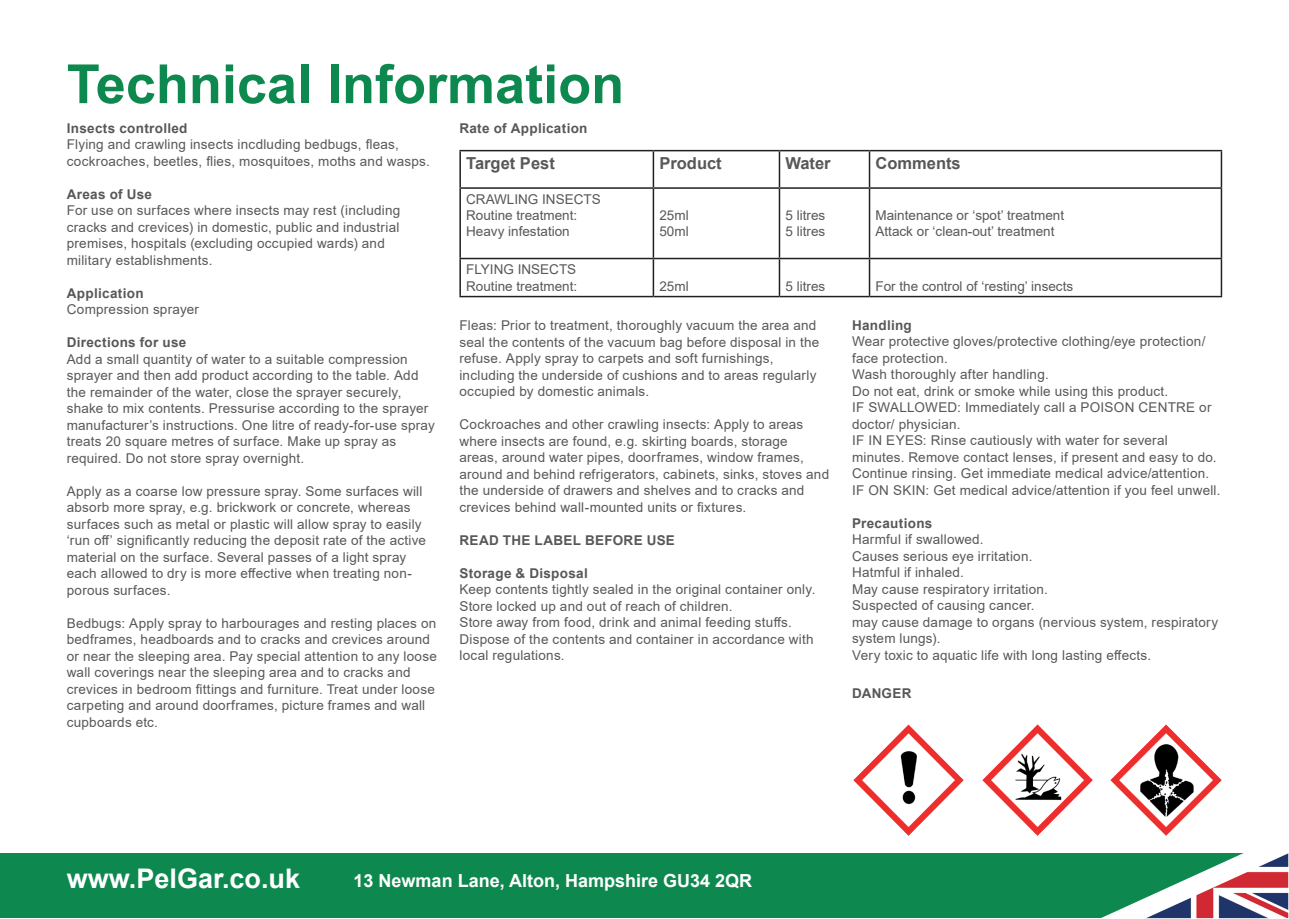
<style>
.page{position:relative;width:1289px;height:919px;background:#fff}
.page>*{position:absolute;margin:0;border:0;box-sizing:border-box;transform-origin:0 0}
.t1{font:700 54px "Arial";color:#0d894f}
.t2{font:700 27px "Arial";color:#fff}
.t3{font:700 18px "Arial";color:#fff}
.t4{font:700 16.5px "Arial";color:#57585a}
.t5{font:13.5px/16.5px "Arial";letter-spacing:.015em;color:#57585a}
.t6{font:700 13.5px "Arial";letter-spacing:.025em;color:#57585a}
</style>
<div class="page">
<div style="left:0;top:852px;width:1286px;height:65px;background:#0d894f"></div>
<svg style="left:1098px;top:852px;width:190px;height:66px"></svg>
<hr style="left:459px;top:150px;width:194px;height:1px;background:#231f20">
<hr style="left:459px;top:151px;width:2px;height:36px;background:#231f20">
<hr style="left:653px;top:150px;width:126px;height:1px;background:#231f20">
<hr style="left:652px;top:151px;width:2px;height:36px;background:#231f20">
<hr style="left:779px;top:150px;width:90px;height:1px;background:#231f20">
<hr style="left:778px;top:151px;width:2px;height:36px;background:#231f20">
<hr style="left:869px;top:150px;width:353px;height:1px;background:#231f20">
<hr style="left:868px;top:151px;width:2px;height:36px;background:#231f20">
<hr style="left:1220px;top:151px;width:2px;height:36px;background:#231f20">
<hr style="left:459px;top:187px;width:194px;height:2px;background:#231f20">
<hr style="left:459px;top:189px;width:2px;height:69px;background:#231f20">
<hr style="left:653px;top:187px;width:126px;height:2px;background:#231f20">
<hr style="left:652px;top:189px;width:2px;height:69px;background:#231f20">
<hr style="left:779px;top:187px;width:90px;height:2px;background:#231f20">
<hr style="left:778px;top:189px;width:2px;height:69px;background:#231f20">
<hr style="left:869px;top:187px;width:353px;height:2px;background:#231f20">
<hr style="left:868px;top:189px;width:2px;height:69px;background:#231f20">
<hr style="left:1220px;top:189px;width:2px;height:69px;background:#231f20">
<hr style="left:459px;top:258px;width:194px;height:1px;background:#231f20">
<hr style="left:459px;top:259px;width:2px;height:37px;background:#231f20">
<hr style="left:653px;top:258px;width:126px;height:1px;background:#231f20">
<hr style="left:652px;top:259px;width:2px;height:37px;background:#231f20">
<hr style="left:779px;top:258px;width:90px;height:1px;background:#231f20">
<hr style="left:778px;top:259px;width:2px;height:37px;background:#231f20">
<hr style="left:869px;top:258px;width:353px;height:1px;background:#231f20">
<hr style="left:868px;top:259px;width:2px;height:37px;background:#231f20">
<hr style="left:1220px;top:259px;width:2px;height:37px;background:#231f20">
<hr style="left:459px;top:296px;width:194px;height:1px;background:#231f20">
<hr style="left:653px;top:296px;width:126px;height:1px;background:#231f20">
<hr style="left:779px;top:296px;width:90px;height:1px;background:#231f20">
<hr style="left:869px;top:296px;width:353px;height:1px;background:#231f20">
<img style="left:853px;top:724px;width:111px;height:112px">
<img style="left:982px;top:724px;width:111px;height:112px">
<img style="left:1110px;top:724px;width:112px;height:112px">
<h1 class="t1" style="left:67px;top:46px;width:559px">Technical Information</h1>
<p class="t6" style="left:67px;top:118px;width:122px">Insects controlled</p>
<p class="t5" style="left:67px;top:136px;width:364px">Flying and crawling insects incdluding bedbugs, fleas, cockroaches, beetles, flies, mosquitoes, moths and wasps.</p>
<p class="t6" style="left:67px;top:184px;width:87px">Areas of Use</p>
<p class="t5" style="left:67px;top:202px;width:335px">For use on surfaces where insects may rest (including cracks and crevices) in domestic, public and industrial premises, hospitals (excluding occupied wards) and military establishments.</p>
<p class="t6" style="left:67px;top:283px;width:78px">Application</p>
<p class="t5" style="left:67px;top:301px;width:134px">Compression sprayer</p>
<p class="t6" style="left:67px;top:333px;width:121px">Directions for use</p>
<p class="t5" style="left:67px;top:351px;width:369px">Add a small quantity of water to a suitable compression sprayer and then add product according to the table. Add the remainder of the water, close the sprayer securely, shake to mix contents. Pressurise according to the sprayer manufacturer’s instructions. One litre of ready-for-use spray treats 20 square metres of surface. Make up spray as required. Do not store spray overnight.</p>
<p class="t5" style="left:67px;top:482px;width:361px">Apply as a coarse low pressure spray. Some surfaces will absorb more spray, e.g. brickwork or concrete, whereas surfaces such as metal or plastic will allow spray to easily ‘run off’ significantly reducing the deposit rate of the active material on the surface. Several passes of a light spray each allowed to dry is more effective when treating non&shy;porous surfaces.</p>
<p class="t5" style="left:67px;top:614px;width:371px">Bedbugs: Apply spray to harbourages and resting places on bedframes, headboards and to cracks and crevices around or near the sleeping area. Pay special attention to any loose wall coverings near the sleeping area and to cracks and crevices in bedroom fittings and furniture. Treat under loose carpeting and around doorframes, picture frames and wall cupboards etc.</p>
<p class="t6" style="left:459px;top:118px;width:130px">Rate of Application</p>
<p class="t4" style="left:466px;top:151px;width:90px">Target Pest</p>
<p class="t4" style="left:659px;top:151px;width:64px">Product</p>
<p class="t4" style="left:785px;top:151px;width:47px">Water</p>
<p class="t4" style="left:875px;top:151px;width:87px">Comments</p>
<p class="t5" style="left:466px;top:191px;width:136px">CRAWLING INSECTS<br>Routine treatment:<br>Heavy infestation</p>
<p class="t5" style="left:659px;top:207px;width:31px">25ml<br>50ml</p>
<p class="t5" style="left:785px;top:207px;width:41px">5 litres<br>5 litres</p>
<p class="t5" style="left:875px;top:207px;width:190px">Maintenance or ‘spot’ treatment<br>Attack or ‘clean-out’ treatment</p>
<p class="t5" style="left:466px;top:261px;width:113px">FLYING INSECTS<br>Routine treatment:</p>
<p class="t5" style="left:659px;top:277px;width:31px">25ml</p>
<p class="t5" style="left:785px;top:277px;width:41px">5 litres</p>
<p class="t5" style="left:875px;top:277px;width:199px">For the control of ‘resting’ insects</p>
<p class="t6" style="left:852px;top:315px;width:61px">Handling</p>
<p class="t5" style="left:852px;top:333px;width:370px">Wear protective gloves/protective clothing/eye protection/ face protection.<br>Wash thoroughly after handling.<br>Do not eat, drink or smoke while using this product.<br>IF SWALLOWED: Immediately call a POISON CENTRE or doctor/ physician.<br>IF IN EYES: Rinse cautiously with water for several minutes. Remove contact lenses, if present and easy to do.<br>Continue rinsing. Get immediate medical advice/attention.<br>IF ON SKIN: Get medical advice/attention if you feel unwell.</p>
<p class="t6" style="left:852px;top:513px;width:82px">Precautions</p>
<p class="t5" style="left:852px;top:531px;width:367px">Harmful if swallowed.<br>Causes serious eye irritation.<br>Hatmful if inhaled.<br>May cause respiratory irritation.<br>Suspected of causing cancer.<br>may cause damage to organs (nervious system, respiratory system lungs).<br>Very toxic to aquatic life with long lasting effects.</p>
<p class="t5" style="left:459px;top:317px;width:361px">Fleas: Prior to treatment, thoroughly vacuum the area and seal the contents of the vacuum bag before disposal in the refuse. Apply spray to carpets and soft furnishings, including the underside of cushions and to areas regularly occupied by domestic animals.</p>
<p class="t5" style="left:459px;top:416px;width:371px">Cockroaches and other crawling insects: Apply to areas where insects are found, e.g. skirting boards, storage areas, around water pipes, doorframes, window frames, around and behind refrigerators, cabinets, sinks, stoves and the underside of drawers and shelves and to cracks and crevices behind wall-mounted units or fixtures.</p>
<p class="t6" style="left:459px;top:530px;width:217px">READ THE LABEL BEFORE USE</p>
<p class="t6" style="left:459px;top:563px;width:130px">Storage &amp; Disposal</p>
<p class="t5" style="left:459px;top:581px;width:357px">Keep contents tightly sealed in the original container only.<br>Store locked up and out of reach of children.<br>Store away from food, drink and animal feeding stuffs.<br>Dispose of the contents and container in accordance with local regulations.</p>
<p class="t6" style="left:852px;top:683px;width:61px">DANGER</p>
<h2 class="t2" style="left:67px;top:859px;width:235px">www.PelGar.co.uk</h2>
<h3 class="t3" style="left:353px;top:868px;width:400px">13 Newman Lane, Alton, Hampshire GU34 2QR</h3>
</div>
